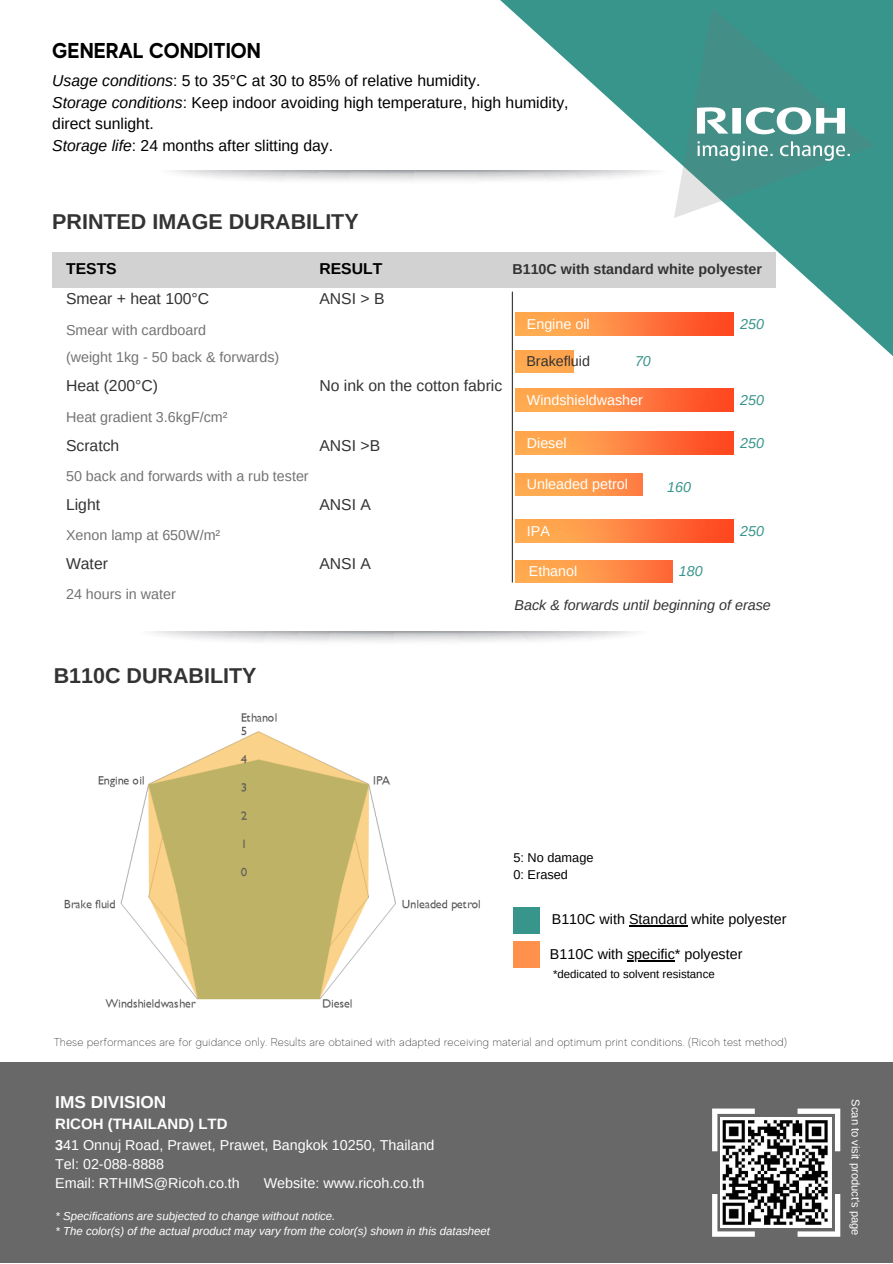
<style>
.page{position:relative;width:893px;height:1264px;background:#fff}
.page>*{position:absolute;margin:0;border:0;box-sizing:border-box;transform-origin:0 0}
.t1{font:700 21.45px "Arimo";color:#333}
.t2{font:700 21.45px "MADE Evolve Sans";color:#000}
.t3{font:700 17.25px "Arimo";color:#fff}
.t4{font:15.75px/21.5px "Arimo";color:#000}
.t5{font:15.75px "Arimo";color:#333}
.t6{font:700 15.75px "Arimo";color:#000}
.t7{font:700 15px "Arimo";color:#fff}
.t8{font:14.25px "Arimo";color:#fff}
.t9{font:14.25px "Arimo";color:#737373}
.t10{font:14.25px "Arimo";color:#000}
.t11{font:italic 14.25px "Arimo";color:#333}
.t12{font:700 14.25px "Arimo";color:#333}
.t13{font:italic 14.25px "Arimo";color:#38958b}
.t14{font:14.25px "Arimo";color:#333}
.t15{font:12.75px "Arimo";color:#000}
.t16{font:100 11.4px "MADE Evolve Sans";color:#333}
.t17{font:italic 11.4px "Arimo";color:#fff}
.t18{font:11.4px "Arimo";color:#000}
.t19{font:11.1px "Arimo";color:#fff}
.s1{font-style:italic}
.s2{font-weight:700}
</style>
<div class="page">
<svg style="left:500px;top:0;width:392px;height:391px"></svg>
<svg style="left:673px;top:8px;width:201px;height:210px;background:#469890"></svg>
<img style="left:689px;top:100px;width:163px;height:63px">
<div style="left:0;top:1062px;width:892px;height:200px;background:#686868"></div>
<svg style="left:712px;top:1108px;width:42px;height:43px"></svg>
<svg style="left:797px;top:1108px;width:43px;height:43px"></svg>
<svg style="left:797px;top:1193px;width:43px;height:43px"></svg>
<svg style="left:712px;top:1194px;width:42px;height:42px"></svg>
<img style="left:173px;top:170px;width:494px;height:40px">
<div style="left:52px;top:252px;width:723px;height:36px;background:#d2d2d2"></div>
<div style="left:513px;top:907px;width:27px;height:27px;background:#38958b"></div>
<div style="left:513px;top:941px;width:27px;height:27px;background:#ff914d"></div>
<hr style="left:511px;top:292px;width:2px;height:290px;background:#333">
<img style="left:515px;top:312px;width:218px;height:23px">
<img style="left:515px;top:388px;width:218px;height:23px">
<img style="left:515px;top:432px;width:218px;height:22px">
<img style="left:515px;top:473px;width:127px;height:22px">
<img style="left:515px;top:520px;width:218px;height:22px">
<img style="left:515px;top:560px;width:157px;height:23px">
<img style="left:515px;top:350px;width:58px;height:23px">
<img style="left:64px;top:713px;width:416px;height:295px">
<hr style="left:629px;top:925px;width:58px;height:1px;background:#000">
<hr style="left:627px;top:960px;width:47px;height:1px;background:#000">
<img style="left:720px;top:1117px;width:111px;height:110px">
<p class="t2" style="left:52px;top:38px;width:210px">GENERAL CONDITION</p>
<p class="t4" style="left:52px;top:70px;width:429px"><span class="s1">Usage conditions</span>: 5 to 35°C at 30 to 85% of relative humidity.</p>
<p class="t4" style="left:52px;top:92px;width:518px"><span class="s1">Storage conditions</span>: Keep indoor avoiding high temperature, high humidity, direct sunlight.</p>
<p class="t4" style="left:52px;top:135px;width:282px"><span class="s1">Storage life</span>: 24 months after slitting day.</p>
<p class="t1" style="left:52px;top:210px;width:308px">PRINTED IMAGE DURABILITY</p>
<p class="t6" style="left:66px;top:260px;width:52px">TESTS</p>
<p class="t6" style="left:319px;top:260px;width:64px">RESULT</p>
<p class="t12" style="left:512px;top:261px;width:251px">B110C with standard white polyester</p>
<p class="t5" style="left:66px;top:290px;width:145px">Smear + heat 100°C</p>
<p class="t9" style="left:66px;top:321px;width:141px">Smear with cardboard</p>
<p class="t9" style="left:66px;top:349px;width:215px">(weight 1kg - 50 back &amp; forwards)</p>
<p class="t5" style="left:66px;top:377px;width:93px">Heat (200°C)</p>
<p class="t9" style="left:66px;top:408px;width:163px">Heat gradient 3.6kgF/cm²</p>
<p class="t5" style="left:66px;top:436px;width:55px">Scratch</p>
<p class="t9" style="left:66px;top:467px;width:244px">50 back and forwards with a rub tester</p>
<p class="t5" style="left:66px;top:495px;width:36px">Light</p>
<p class="t9" style="left:66px;top:527px;width:156px">Xenon lamp at 650W/m²</p>
<p class="t5" style="left:66px;top:554px;width:43px">Water</p>
<p class="t9" style="left:66px;top:586px;width:111px">24 hours in water</p>
<p class="t5" style="left:319px;top:290px;width:67px">ANSI &gt; B</p>
<p class="t8" style="left:527px;top:316px;width:64px">Engine oil</p>
<p class="t13" style="left:740px;top:316px;width:25px">250</p>
<p class="t14" style="left:526px;top:353px;width:65px">Brakefluid</p>
<p class="t13" style="left:635px;top:353px;width:17px">70</p>
<p class="t5" style="left:319px;top:377px;width:184px">No ink on the cotton fabric</p>
<p class="t8" style="left:527px;top:392px;width:118px">Windshieldwasher</p>
<p class="t8" style="left:527px;top:435px;width:41px">Diesel</p>
<p class="t8" style="left:527px;top:476px;width:103px">Unleaded petrol</p>
<p class="t8" style="left:527px;top:523px;width:25px">IPA</p>
<p class="t8" style="left:528px;top:563px;width:50px">Ethanol</p>
<p class="t11" style="left:514px;top:597px;width:258px">Back &amp; forwards until beginning of erase</p>
<p class="t13" style="left:740px;top:392px;width:25px">250</p>
<p class="t13" style="left:740px;top:435px;width:25px">250</p>
<p class="t5" style="left:319px;top:436px;width:62px">ANSI &gt;B</p>
<p class="t13" style="left:667px;top:479px;width:25px">160</p>
<p class="t5" style="left:319px;top:495px;width:53px">ANSI A</p>
<p class="t13" style="left:740px;top:523px;width:25px">250</p>
<p class="t5" style="left:319px;top:554px;width:53px">ANSI A</p>
<p class="t13" style="left:678px;top:563px;width:25px">180</p>
<p class="t1" style="left:54px;top:663px;width:204px">B110C DURABILITY</p>
<p class="t15" style="left:513px;top:851px;width:82px">5: No damage</p>
<p class="t15" style="left:513px;top:868px;width:56px">0: Erased</p>
<p class="t10" style="left:551px;top:911px;width:236px">B110C with Standard white polyester</p>
<p class="t10" style="left:550px;top:946px;width:194px">B110C with specific* polyester</p>
<p class="t18" style="left:553px;top:968px;width:163px">*dedicated to solvent resistance</p>
<p class="t16" style="left:54px;top:1035px;width:735px">These performances are for guidance only. Results are obtained with adapted receiving material and optimum print conditions. (Ricoh test method)</p>
<p class="t3" style="left:55px;top:1092px;width:113px">IMS DIVISION</p>
<p class="t7" style="left:55px;top:1115px;width:174px">RICOH (THAILAND) LTD</p>
<p class="t8" style="left:55px;top:1136px;width:381px"><span class="s2">3</span>41 Onnuj Road, Prawet, Prawet, Bangkok 10250, Thailand</p>
<p class="t8" style="left:55px;top:1155px;width:110px">Tel: 02-088-8888</p>
<p class="t8" style="left:55px;top:1174px;width:186px">Email: RTHIMS@Ricoh.co.th</p>
<p class="t8" style="left:264px;top:1174px;width:162px">Website: www.ricoh.co.th</p>
<p class="t17" style="left:55px;top:1209px;width:281px">* Specifications are subjected to change without notice.</p>
<p class="t17" style="left:55px;top:1224px;width:436px">* The color(s) of the actual product may vary from the color(s) shown in this datasheet</p>
<p class="t19" style="left:861px;top:1099px;width:138px;rotate:90deg">Scan to visit product's page</p>
</div>
